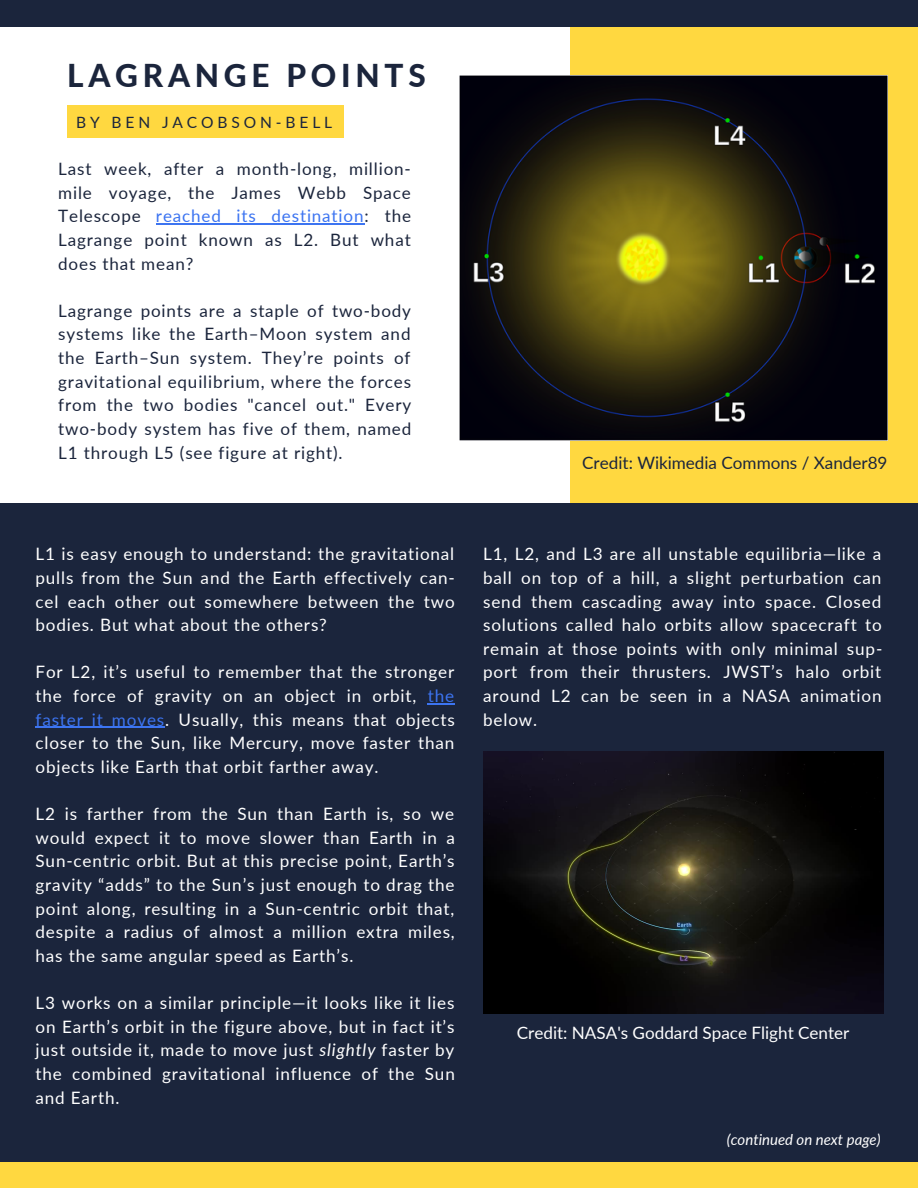
<style>
.page{position:relative;width:918px;height:1188px;background:#fff}
.page>*{position:absolute;margin:0;border:0;box-sizing:border-box;transform-origin:0 0}
.t1{font:800 31.5px "Lato";letter-spacing:.15em;color:#1b253c}
.t2{font:17.1px/23.7px "Lato";letter-spacing:.05em;color:#fff;text-align:justify}
.t3{font:17.1px/23.7px "Lato";letter-spacing:.05em;color:#1b253c;text-align:justify}
.t4{font:17.1px "Lato";color:#fff}
.t5{font:17.1px "Lato";color:#1b253c}
.t6{font:15.6px "Lato";letter-spacing:.25em;color:#1b253c}
.t7{font:italic 15px "Lato";color:#fff}
.s1{color:#3c74f1}
.s2{font-style:italic}
</style>
<div class="page">
<div style="left:570px;top:13px;width:348px;height:596px;background:#ffd840"></div>
<div style="left:0;top:504px;width:918px;height:675px;background:#1b253c"></div>
<div style="left:0;top:0;width:918px;height:26px;background:#1b253c"></div>
<div style="left:0;top:1162px;width:918px;height:26px;background:#ffd840"></div>
<div style="left:67px;top:105px;width:277px;height:33px;background:#ffd840"></div>
<img style="left:460px;top:76px;width:427px;height:364px">
<hr style="left:156px;top:223px;width:208px;height:2px;background:#3c74f1">
<svg style="left:428px;top:703px;width:27px;height:1px"></svg>
<hr style="left:36px;top:727px;width:129px;height:1px;background:#3c74f1">
<img style="left:483px;top:751px;width:401px;height:262px">
<p class="t1" style="left:67px;top:56px;width:360px">LAGRANGE POINTS</p>
<p class="t6" style="left:76px;top:112px;width:258px">BY BEN JACOBSON-BELL</p>
<p class="t3" style="left:58px;top:157px;width:354px">Last week, after a month-long, million&shy;mile voyage, the James Webb Space Telescope <span class="s1">reached its destination</span>: the Lagrange point known as L2. But what does that mean?</p>
<p class="t3" style="left:58px;top:298px;width:355px">Lagrange points are a staple of two-body systems like the Earth–Moon system and the Earth–Sun system. They’re points of gravitational equilibrium, where the forces from the two bodies "cancel out." Every two-body system has five of them, named L1 through L5 (see figure at right).</p>
<p class="t5" style="left:582px;top:452px;width:307px">Credit: Wikimedia Commons / Xander89</p>
<p class="t2" style="left:36px;top:542px;width:421px">L1 is easy enough to understand: the gravitational pulls from the Sun and the Earth effectively can&shy;cel each other out somewhere between the two bodies. But what about the others?</p>
<p class="t2" style="left:36px;top:660px;width:421px">For L2, it’s useful to remember that the stronger the force of gravity on an object in orbit, <span class="s1">the faster it moves</span>. Usually, this means that objects closer to the Sun, like Mercury, move faster than objects like Earth that orbit farther away.</p>
<p class="t2" style="left:36px;top:802px;width:421px">L2 is farther from the Sun than Earth is, so we would expect it to move slower than Earth in a Sun-centric orbit. But at this precise point, Earth’s gravity “adds” to the Sun’s just enough to drag the point along, resulting in a Sun-centric orbit that, despite a radius of almost a million extra miles, has the same angular speed as Earth’s.</p>
<p class="t2" style="left:36px;top:991px;width:421px">L3 works on a similar principle—it looks like it lies on Earth’s orbit in the figure above, but in fact it’s just outside it, made to move just <span class="s2">slightly</span> faster by the combined gravitational influence of the Sun and Earth.</p>
<p class="t2" style="left:483px;top:542px;width:401px">L1, L2, and L3 are all unstable equilibria—like a ball on top of a hill, a slight perturbation can send them cascading away into space. Closed solutions called halo orbits allow spacecraft to remain at those points with only minimal sup&shy;port from their thrusters. JWST’s halo orbit around L2 can be seen in a NASA animation below.</p>
<p class="t4" style="left:517px;top:1022px;width:334px">Credit: NASA's Goddard Space Flight Center</p>
<p class="t7" style="left:727px;top:1130px;width:155px">(continued on next page)</p>
</div>
